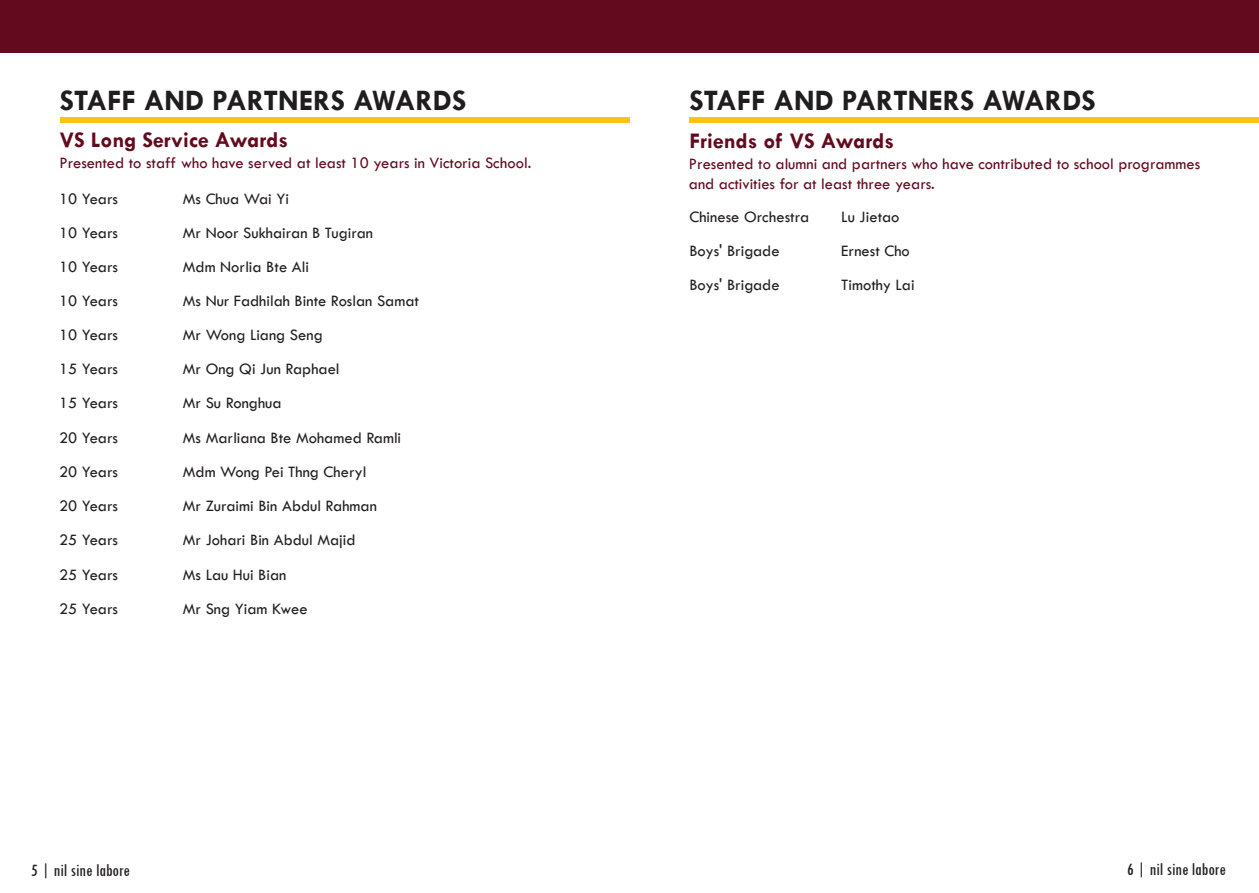
<style>
.page{position:relative;width:1259px;height:893px;background:#fff}
.page>*{position:absolute;margin:0;border:0;box-sizing:border-box;transform-origin:0 0}
.t1{font:700 30px "Tw Cen";color:#201d1e}
.t2{font:700 22.5px "Tw Cen";color:#630a1e}
.t3{font:condensed 18px "Tw Cen";color:#231f20}
.t4{font:16.5px "Tw Cen";color:#231f20}
.t5{font:16.5px/19.8px "Tw Cen";color:#630a1e}
</style>
<div class="page">
<div style="left:0;top:0;width:1259px;height:52px;background:#630a1e"></div>
<div style="left:689px;top:117px;width:570px;height:6px;background:#fec216"></div>
<div style="left:60px;top:117px;width:569px;height:6px;background:#fec216"></div>
<p class="t1" style="left:60px;top:82px;width:408px">STAFF AND PARTNERS AWARDS</p>
<p class="t2" style="left:60px;top:126px;width:230px">VS Long Service Awards</p>
<p class="t5" style="left:59px;top:153px;width:473px">Presented to staff who have served at least 10 years in Victoria School.</p>
<p class="t4" style="left:59px;top:189px;width:60px">10 Years</p>
<p class="t4" style="left:183px;top:189px;width:108px">Ms Chua Wai Yi</p>
<p class="t4" style="left:59px;top:223px;width:60px">10 Years</p>
<p class="t4" style="left:183px;top:223px;width:192px">Mr Noor Sukhairan B Tugiran</p>
<p class="t4" style="left:59px;top:257px;width:60px">10 Years</p>
<p class="t4" style="left:183px;top:257px;width:128px">Mdm Norlia Bte Ali</p>
<p class="t4" style="left:59px;top:291px;width:60px">10 Years</p>
<p class="t4" style="left:183px;top:291px;width:237px">Ms Nur Fadhilah Binte Roslan Samat</p>
<p class="t4" style="left:59px;top:325px;width:60px">10 Years</p>
<p class="t4" style="left:183px;top:325px;width:141px">Mr Wong Liang Seng</p>
<p class="t4" style="left:59px;top:359px;width:60px">15 Years</p>
<p class="t4" style="left:183px;top:359px;width:158px">Mr Ong Qi Jun Raphael</p>
<p class="t4" style="left:59px;top:393px;width:60px">15 Years</p>
<p class="t4" style="left:183px;top:393px;width:100px">Mr Su Ronghua</p>
<p class="t4" style="left:59px;top:428px;width:60px">20 Years</p>
<p class="t4" style="left:183px;top:428px;width:220px">Ms Marliana Bte Mohamed Ramli</p>
<p class="t4" style="left:59px;top:462px;width:60px">20 Years</p>
<p class="t4" style="left:183px;top:462px;width:185px">Mdm Wong Pei Thng Cheryl</p>
<p class="t4" style="left:59px;top:496px;width:60px">20 Years</p>
<p class="t4" style="left:183px;top:496px;width:195px">Mr Zuraimi Bin Abdul Rahman</p>
<p class="t4" style="left:59px;top:530px;width:60px">25 Years</p>
<p class="t4" style="left:183px;top:530px;width:174px">Mr Johari Bin Abdul Majid</p>
<p class="t4" style="left:59px;top:564px;width:60px">25 Years</p>
<p class="t4" style="left:183px;top:564px;width:105px">Ms Lau Hui Bian</p>
<p class="t4" style="left:59px;top:598px;width:60px">25 Years</p>
<p class="t4" style="left:183px;top:598px;width:126px">Mr Sng Yiam Kwee</p>
<p class="t1" style="left:689px;top:82px;width:408px">STAFF AND PARTNERS AWARDS</p>
<p class="t2" style="left:689px;top:127px;width:206px">Friends of VS Awards</p>
<p class="t5" style="left:689px;top:154px;width:513px">Presented to alumni and partners who have contributed to school programmes and activities for at least three years.</p>
<p class="t4" style="left:689px;top:206px;width:121px">Chinese Orchestra</p>
<p class="t4" style="left:841px;top:206px;width:60px">Lu Jietao</p>
<p class="t4" style="left:689px;top:240px;width:92px">Boys' Brigade</p>
<p class="t4" style="left:841px;top:240px;width:70px">Ernest Cho</p>
<p class="t4" style="left:689px;top:274px;width:92px">Boys' Brigade</p>
<p class="t4" style="left:841px;top:274px;width:75px">Timothy Lai</p>
<p class="t3" style="left:31px;top:860px;width:100px">5 | nil sine labore</p>
<p class="t3" style="left:1127px;top:859px;width:100px">6 | nil sine labore</p>
</div>
